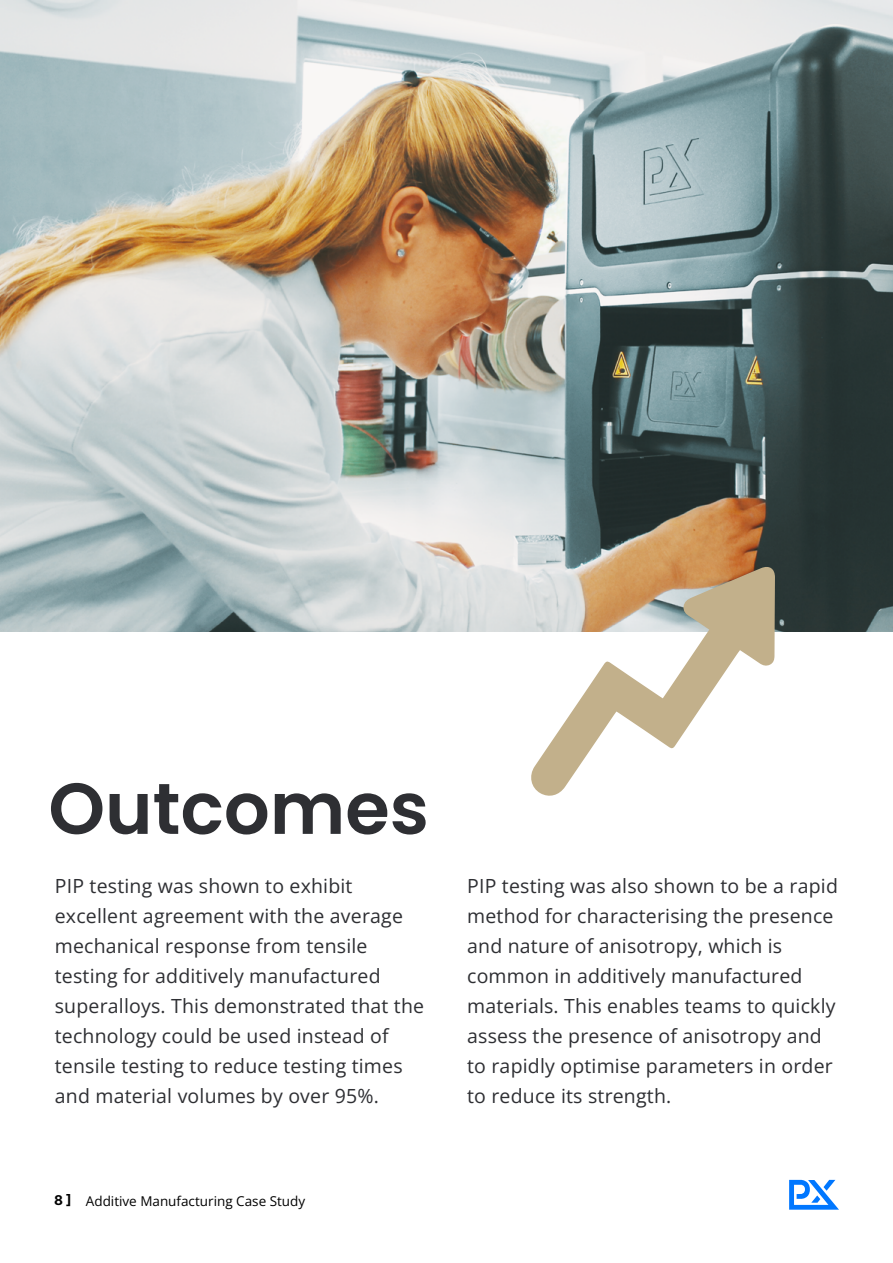
<style>
.page{position:relative;width:893px;height:1263px;background:#fff}
.page>*{position:absolute;margin:0;border:0;box-sizing:border-box;transform-origin:0 0}
.t1{font:600 72px "Poppins";color:#2e2f33}
.t2{font:19.5px/30px "Open Sans";letter-spacing:.01em;color:#2e2f33}
.t3{font:13.5px "Open Sans";color:#000}
.s1{font-family:"Inter";font-weight:700}
</style>
<div class="page">
<svg style="left:789px;top:1180px;width:50px;height:30px"></svg>
<img style="left:0;top:0;width:893px;height:631px">
<svg style="left:528px;top:565px;width:247px;height:231px"></svg>
<h1 class="t1" style="left:48px;top:767px;width:382px">Outcomes</h1>
<p class="t2" style="left:55px;top:870px;width:371px">PIP testing was shown to exhibit excellent agreement with the average mechanical response from tensile testing for additively manufactured superalloys. This demonstrated that the technology could be used instead of tensile testing to reduce testing times and material volumes by over 95%.</p>
<p class="t2" style="left:467px;top:870px;width:372px">PIP testing was also shown to be a rapid method for characterising the presence and nature of anisotropy, which is common in additively manufactured materials. This enables teams to quickly assess the presence of anisotropy and to rapidly optimise parameters in order to reduce its strength.</p>
<p class="t3" style="left:54px;top:1192px;width:253px"><span class="s1">8 ]</span> Additive Manufacturing Case Study</p>
</div>
